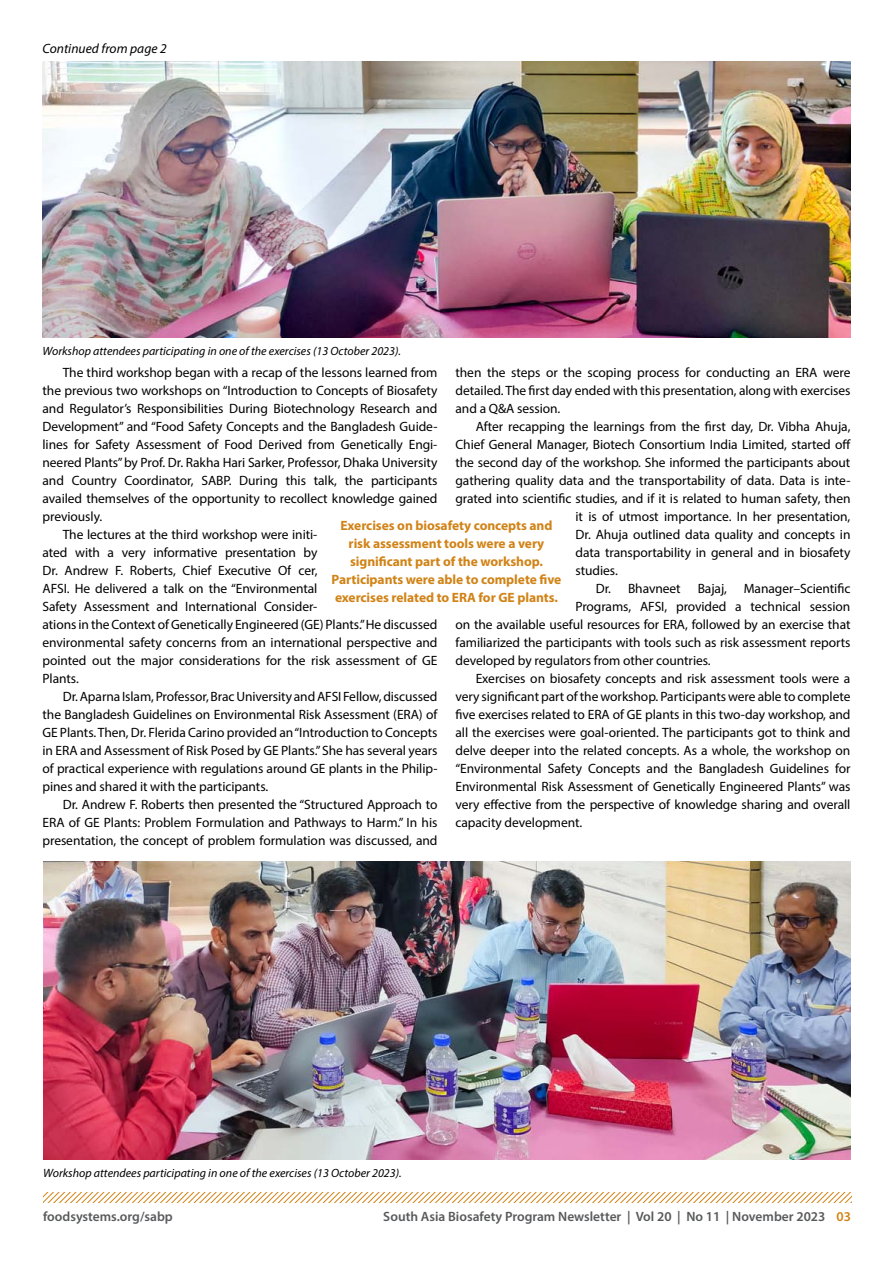
<style>
.page{position:relative;width:893px;height:1263px;background:#fff}
.page>*{position:absolute;margin:0;border:0;box-sizing:border-box;transform-origin:0 0}
.t1{font:13.5px/18px "Myriad Pro";letter-spacing:-.005em;color:#000;text-align:justify}
.t2{font:700 13.5px/18px "Myriad Pro";letter-spacing:-.005em;color:#d18316;text-align:center}
.t3{font:600 13.5px "Myriad Pro";color:#58595b}
.t4{font:italic 13.5px "Myriad Pro";letter-spacing:.005em;color:#000}
.t5{font:italic 12px "Myriad Pro";color:#000}
.s1{color:#d18316}
</style>
<div class="page">
<svg style="left:43px;top:1193px;width:808px;height:9px"></svg>
<img style="left:43px;top:62px;width:807px;height:276px">
<img style="left:43px;top:861px;width:807px;height:299px">
<p class="t4" style="left:43px;top:40px;width:126px">Continued from page 2</p>
<p class="t5" style="left:43px;top:344px;width:360px">Workshop attendees participating in one of the exercises (13 October 2023).</p>
<p class="t1" style="left:455px;top:363px;width:396px">then the steps or the scoping process for conducting an ERA were detailed. The first day ended with this presentation, along with exercises and a Q&amp;A session.</p>
<p class="t1" style="left:476px;top:417px;width:376px">After recapping the learnings from the first day, Dr. Vibha Ahuja,</p>
<p class="t1" style="left:455px;top:435px;width:397px">Chief General Manager, Biotech Consortium India Limited, started off</p>
<p class="t1" style="left:455px;top:453px;width:396px">the second day of the workshop. She informed the participants about</p>
<p class="t1" style="left:455px;top:471px;width:396px">gathering quality data and the transportability of data. Data is inte-</p>
<p class="t1" style="left:455px;top:489px;width:396px">grated into scientific studies, and if it is related to human safety, then</p>
<p class="t1" style="left:575px;top:507px;width:276px">it is of utmost importance. In her presentation,</p>
<p class="t1" style="left:575px;top:525px;width:276px">Dr. Ahuja outlined data quality and concepts in</p>
<p class="t1" style="left:575px;top:543px;width:276px">data transportability in general and in biosafety</p>
<p class="t1" style="left:575px;top:561px;width:44px">studies.</p>
<p class="t1" style="left:596px;top:579px;width:86px">Dr. Bhavneet</p>
<p class="t1" style="left:698px;top:579px;width:31px">Bajaj,</p>
<p class="t1" style="left:744px;top:579px;width:108px">Manager–Scientific</p>
<p class="t1" style="left:575px;top:597px;width:276px">Programs, AFSI, provided a technical session</p>
<p class="t1" style="left:455px;top:615px;width:396px">on the available useful resources for ERA, followed by an exercise that</p>
<p class="t1" style="left:455px;top:633px;width:396px">familiarized the participants with tools such as risk assessment reports</p>
<p class="t1" style="left:455px;top:651px;width:257px">developed by regulators from other countries.</p>
<p class="t1" style="left:476px;top:669px;width:376px">Exercises on biosafety concepts and risk assessment tools were a</p>
<p class="t1" style="left:455px;top:687px;width:396px">very significant part of the workshop. Participants were able to complete</p>
<p class="t1" style="left:455px;top:705px;width:396px">five exercises related to ERA of GE plants in this two-day workshop, and</p>
<p class="t1" style="left:455px;top:723px;width:396px">all the exercises were goal-oriented. The participants got to think and</p>
<p class="t1" style="left:455px;top:741px;width:396px">delve deeper into the related concepts. As a whole, the workshop on</p>
<p class="t1" style="left:455px;top:759px;width:396px">“Environmental Safety Concepts and the Bangladesh Guidelines for</p>
<p class="t1" style="left:455px;top:777px;width:396px">Environmental Risk Assessment of Genetically Engineered Plants” was</p>
<p class="t1" style="left:455px;top:795px;width:396px">very effective from the perspective of knowledge sharing and overall</p>
<p class="t1" style="left:455px;top:813px;width:128px">capacity development.</p>
<p class="t1" style="left:63px;top:363px;width:376px">The third workshop began with a recap of the lessons learned from</p>
<p class="t1" style="left:43px;top:381px;width:396px">the previous two workshops on “Introduction to Concepts of Biosafety</p>
<p class="t1" style="left:43px;top:399px;width:396px">and Regulator’s Responsibilities During Biotechnology Research and</p>
<p class="t1" style="left:43px;top:417px;width:396px">Development” and “Food Safety Concepts and the Bangladesh Guide-</p>
<p class="t1" style="left:43px;top:435px;width:396px">lines for Safety Assessment of Food Derived from Genetically Engi-</p>
<p class="t1" style="left:43px;top:453px;width:396px">neered Plants” by Prof. Dr. Rakha Hari Sarker, Professor, Dhaka University</p>
<p class="t1" style="left:43px;top:471px;width:396px">and Country Coordinator, SABP. During this talk, the participants</p>
<p class="t1" style="left:43px;top:489px;width:396px">availed themselves of the opportunity to recollect knowledge gained</p>
<p class="t1" style="left:43px;top:507px;width:61px">previously.</p>
<p class="t1" style="left:63px;top:525px;width:256px">The lectures at the third workshop were initi-</p>
<p class="t1" style="left:43px;top:543px;width:276px">ated with a very informative presentation by</p>
<p class="t1" style="left:43px;top:561px;width:276px">Dr. Andrew F. Roberts, Chief Executive Officer,</p>
<p class="t1" style="left:43px;top:579px;width:276px">AFSI. He delivered a talk on the “Environmental</p>
<p class="t1" style="left:43px;top:597px;width:276px">Safety Assessment and International Consider-</p>
<p class="t1" style="left:43px;top:615px;width:396px">ations in the Context of Genetically Engineered (GE) Plants.” He discussed</p>
<p class="t1" style="left:43px;top:633px;width:396px">environmental safety concerns from an international perspective and</p>
<p class="t1" style="left:43px;top:651px;width:396px">pointed out the major considerations for the risk assessment of GE</p>
<p class="t1" style="left:43px;top:669px;width:38px">Plants.</p>
<p class="t1" style="left:63px;top:687px;width:376px">Dr. Aparna Islam, Professor, Brac University and AFSI Fellow, discussed</p>
<p class="t1" style="left:43px;top:705px;width:396px">the Bangladesh Guidelines on Environmental Risk Assessment (ERA) of</p>
<p class="t1" style="left:43px;top:723px;width:396px">GE Plants. Then, Dr. Flerida Carino provided an “Introduction to Concepts</p>
<p class="t1" style="left:43px;top:741px;width:396px">in ERA and Assessment of Risk Posed by GE Plants.” She has several years</p>
<p class="t1" style="left:43px;top:759px;width:396px">of practical experience with regulations around GE plants in the Philip-</p>
<p class="t1" style="left:43px;top:777px;width:227px">pines and shared it with the participants.</p>
<p class="t1" style="left:63px;top:795px;width:376px">Dr. Andrew F. Roberts then presented the “Structured Approach to</p>
<p class="t1" style="left:43px;top:813px;width:396px">ERA of GE Plants: Problem Formulation and Pathways to Harm.” In his</p>
<p class="t1" style="left:43px;top:831px;width:396px">presentation, the concept of problem formulation was discussed, and</p>
<p class="t2" style="left:332px;top:516px;width:231px">Exercises on biosafety concepts and risk assessment tools were a very significant part of the workshop.<br>Participants were able to complete five exercises related to ERA for GE plants.</p>
<p class="t5" style="left:43px;top:1166px;width:360px">Workshop attendees participating in one of the exercises (13 October 2023).</p>
<p class="t3" style="left:43px;top:1208px;width:131px">foodsystems.org/sabp</p>
<p class="t3" style="left:383px;top:1208px;width:469px">South Asia Biosafety Program Newsletter | Vol 20 | No 11 | November 2023 <span class="s1">03</span></p>
</div>
